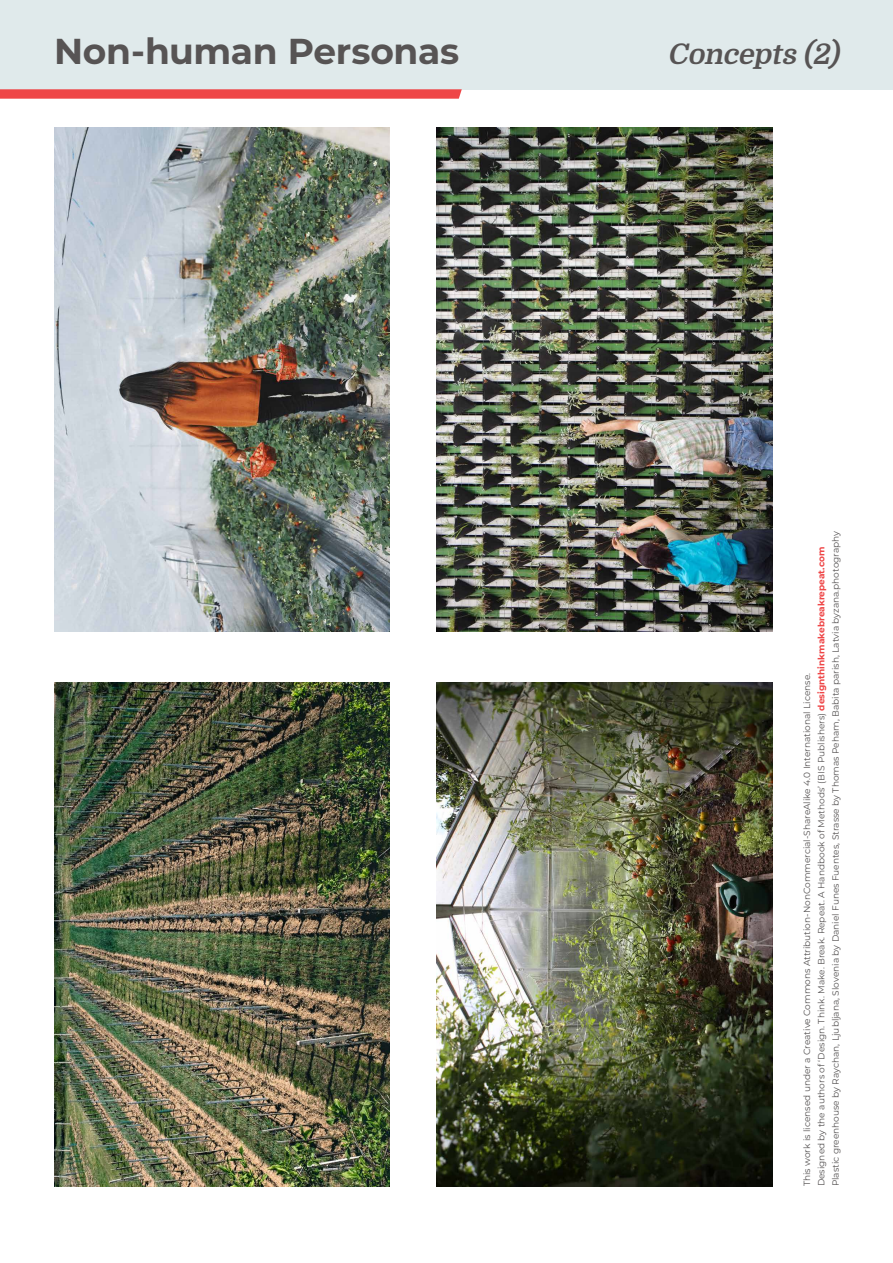
<style>
.page{position:relative;width:893px;height:1263px;background:#fff}
.page>*{position:absolute;margin:0;border:0;box-sizing:border-box;transform-origin:0 0}
.t1{font:700 36px "Montserrat";letter-spacing:-.01em;color:#575454}
.Subtitle{font:italic 700 28.5px "Domine";color:#575454}
.Footnote__A4{font:9px "Montserrat";color:#575454}
.s1{font-weight:700;color:#ef4647}
</style>
<div class="page">
<div style="left:0;top:0;width:893px;height:89px;background:#e0eaeb"></div>
<svg style="left:0;top:89px;width:462px;height:10px;background:#ef5152"></svg>
<img style="left:437px;top:682px;width:336px;height:504px">
<img style="left:437px;top:128px;width:336px;height:503px">
<img style="left:54px;top:128px;width:336px;height:503px">
<img style="left:54px;top:682px;width:336px;height:504px">
<p class="t1" style="left:54px;top:25px;width:407px">Non-human Personas</p>
<p class="Subtitle" style="left:667px;top:38px;width:179px">Concepts (2)</p>
<p class="Footnote__A4" style="left:829px;top:1186px;width:657px;rotate:-90deg">Plastic greenhouse by Raychan, Ljubljana, Slovenia by Daniel Funes Fuentes, Strasse by Thomas Peham, Babita parish, Latvia byzana.photography</p>
<p class="Footnote__A4" style="left:815px;top:1186px;width:641px;rotate:-90deg">Designed by the authors of ‘Design. Think. Make. Break. Repeat. A Handbook of Methods’ (BIS Publishers) <span class="s1">designthinkmakebreakrepeat.com</span></p>
<p class="Footnote__A4" style="left:801px;top:1186px;width:515px;rotate:-90deg">This work is licensed under a Creative Commons Attribution-NonCommercial-ShareAlike 4.0 International License.</p>
</div>
